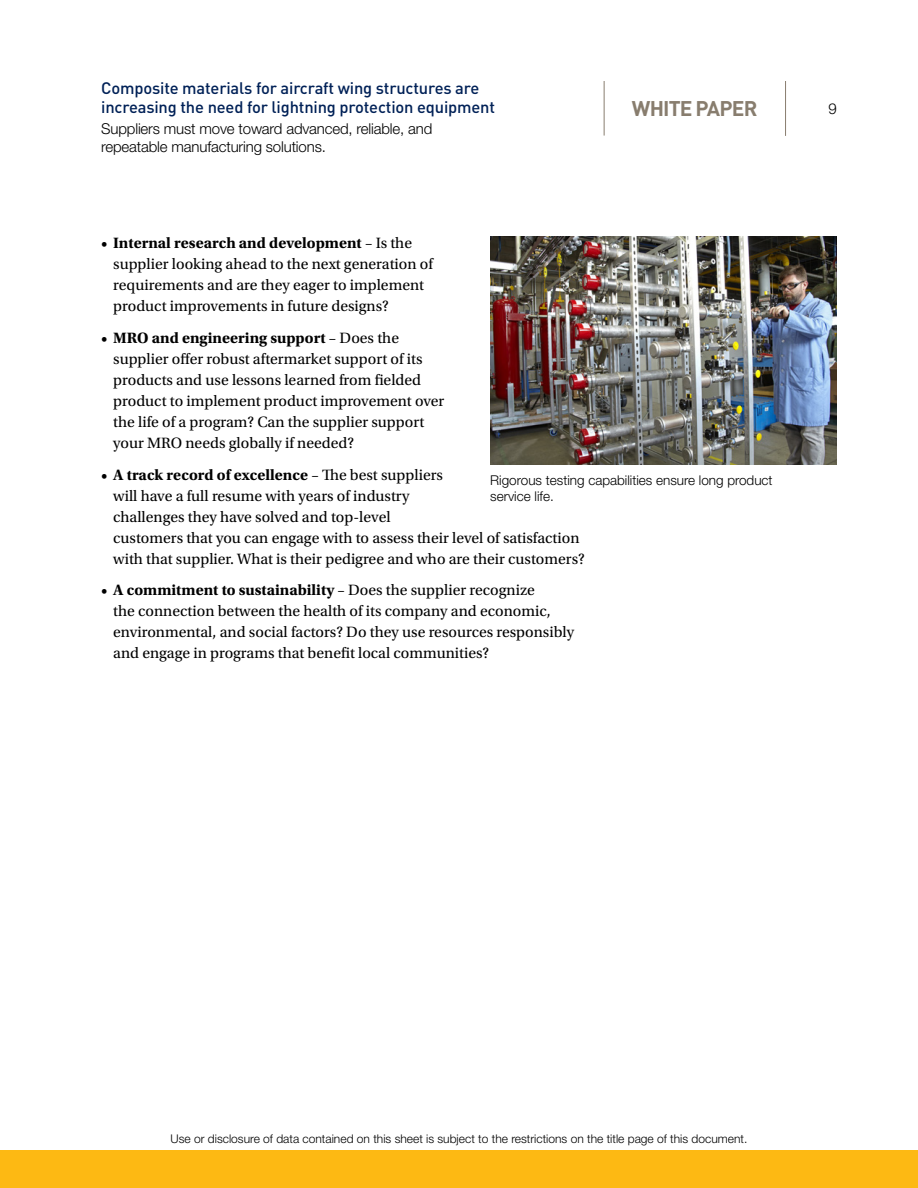
<style>
.page{position:relative;width:918px;height:1188px;background:#fff}
.page>*{position:absolute;margin:0;border:0;box-sizing:border-box;transform-origin:0 0}
.t1{font:700 21px "DINOT";letter-spacing:-.04em;color:#887d6e}
.t2{font:500 16.5px/19.5px "DINOT";letter-spacing:-.01em;color:#002157}
.t3{font:15.75px/21px "Utopia Std";color:#000}
.t4{font:300 15px/18px "Helvetica Neue LT Std";letter-spacing:-.01em;color:#000}
.t5{font:300 13.5px/16.2px "Helvetica Neue LT Std";color:#000}
.t6{font:300 12px "Helvetica Neue LT Std";color:#000}
.s1{font-weight:700}
</style>
<div class="page">
<div style="left:0;top:1150px;width:918px;height:38px;background:#fdb913"></div>
<hr style="left:604px;top:81px;width:1px;height:55px;background:#887d6e">
<hr style="left:785px;top:81px;width:1px;height:55px;background:#887d6e">
<img style="left:490px;top:237px;width:347px;height:228px">
<p class="t2" style="left:101px;top:77px;width:395px">Composite materials for aircraft wing structures are increasing the need for lightning protection equipment</p>
<p class="t4" style="left:101px;top:119px;width:333px">Suppliers must move toward advanced, reliable, and repeatable manufacturing solutions.</p>
<h1 class="t1" style="left:632px;top:95px;width:127px">WHITE PAPER</h1>
<p class="t4" style="left:829px;top:99px;width:10px">9</p>
<p class="t3" style="left:113px;top:233px;width:321px;text-indent:-12px">• <span class="s1">Internal research and development</span> – Is the supplier looking ahead to the next generation of requirements and are they eager to implement product improvements in future designs?</p>
<p class="t3" style="left:113px;top:327px;width:333px;text-indent:-12px">• <span class="s1">MRO and engineering support</span> – Does the supplier offer robust aftermarket support of its products and use lessons learned from fielded product to implement product improvement over the life of a program? Can the supplier support your MRO needs globally if needed?</p>
<p class="t3" style="left:113px;top:464px;width:473px;text-indent:-12px">• <span class="s1">A track record of excellence</span> – The best suppliers<br>will have a full resume with years of industry<br>challenges they have solved and top-level<br>customers that you can engage with to assess their level of satisfaction with that supplier. What is their pedigree and who are their customers?</p>
<p class="t3" style="left:113px;top:580px;width:462px;text-indent:-12px">• <span class="s1">A commitment to sustainability</span> – Does the supplier recognize<br>the connection between the health of its company and economic, environmental, and social factors? Do they use resources responsibly and engage in programs that benefit local communities?</p>
<p class="t5" style="left:490px;top:472px;width:284px">Rigorous testing capabilities ensure long product service life.</p>
<p class="t6" style="left:171px;top:1131px;width:578px">Use or disclosure of data contained on this sheet is subject to the restrictions on the title page of this document.</p>
</div>
